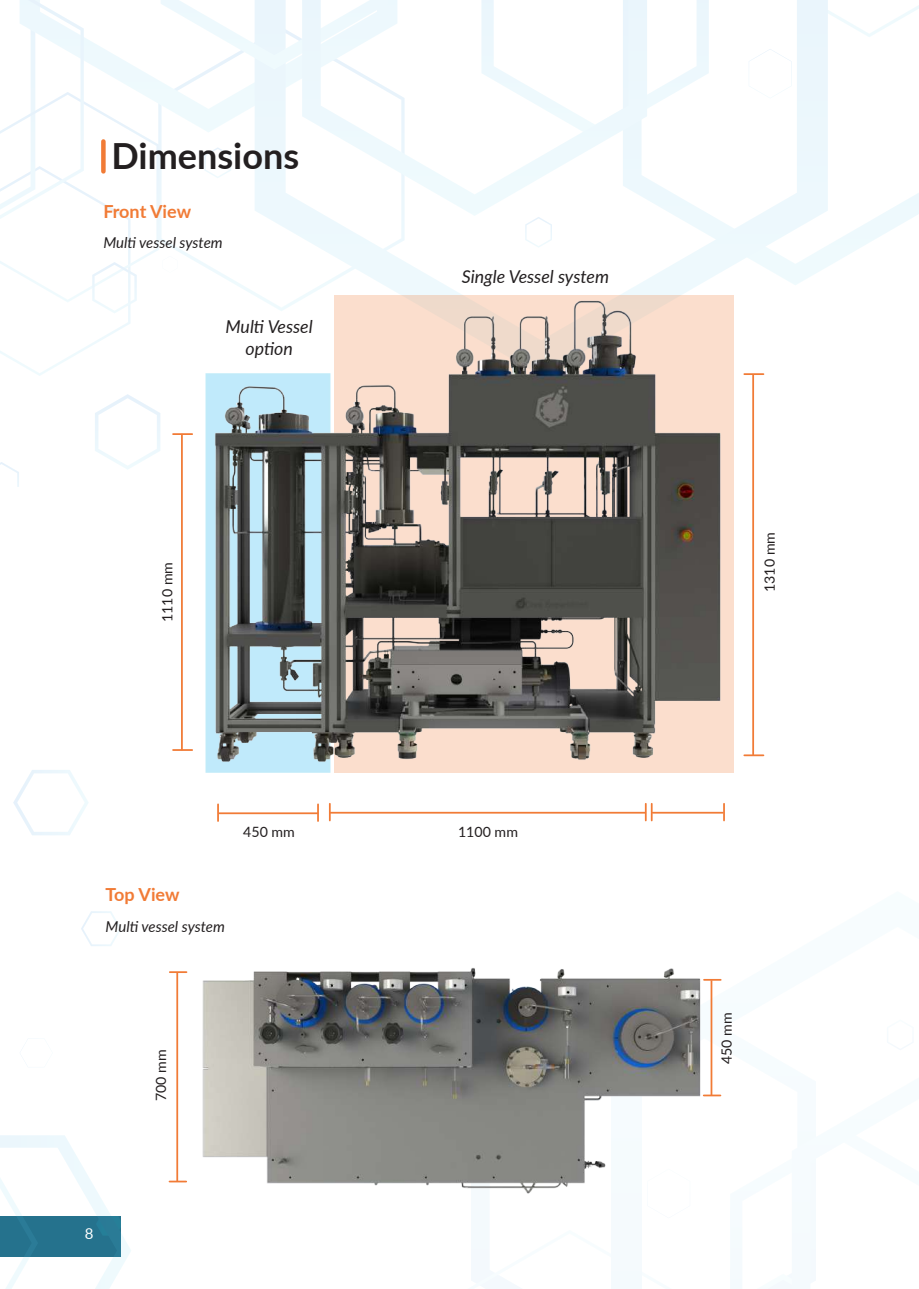
<style>
.page{position:relative;width:919px;height:1289px;background:#fff}
.page>*{position:absolute;margin:0;border:0;box-sizing:border-box;transform-origin:0 0}
.t1{font:700 36px "Lato";color:#231f20}
.t2{font:700 18px "Lato";letter-spacing:-.005em;color:#f17b36}
.t3{font:italic 17.7px/21.3px "Lato";color:#231f20;text-align:center}
.t4{font:italic 15px "Lato";color:#231f20}
.t5{font:15px "Lato";color:#fff}
.t6{font:14.25px "Lato";color:#231f20}
</style>
<div class="page">
<svg style="left:13px;top:770px;width:75px;height:65px"></svg>
<svg style="left:81px;top:911px;width:40px;height:35px"></svg>
<svg style="left:0;top:1135px;width:131px;height:153px"></svg>
<svg style="left:471px;top:1229px;width:49px;height:59px"></svg>
<svg style="left:611px;top:979px;width:111px;height:309px"></svg>
<svg style="left:731px;top:1038px;width:182px;height:250px"></svg>
<svg style="left:647px;top:1200px;width:43px;height:18px"></svg>
<svg style="left:95px;top:394px;width:65px;height:75px"></svg>
<svg style="left:0;top:462px;width:19px;height:25px"></svg>
<svg style="left:827px;top:37px;width:91px;height:230px"></svg>
<svg style="left:827px;top:0;width:91px;height:37px"></svg>
<svg style="left:388px;top:0;width:439px;height:376px"></svg>
<svg style="left:388px;top:0;width:259px;height:216px"></svg>
<svg style="left:748px;top:49px;width:43px;height:49px"></svg>
<svg style="left:0;top:0;width:388px;height:376px"></svg>
<img style="left:202px;top:968px;width:513px;height:232px">
<hr style="left:330px;top:811px;width:315px;height:2px;background:#f17b36">
<svg style="left:329px;top:803px;width:2px;height:17px"></svg>
<hr style="left:652px;top:811px;width:70px;height:2px;background:#f17b36">
<svg style="left:644px;top:803px;width:8px;height:17px"></svg>
<svg style="left:723px;top:803px;width:1px;height:17px"></svg>
<hr style="left:219px;top:812px;width:98px;height:2px;background:#f17b36">
<svg style="left:217px;top:804px;width:2px;height:17px"></svg>
<svg style="left:317px;top:804px;width:2px;height:17px"></svg>
<div style="left:101px;top:141px;width:5px;height:30px;background:#f17b36"></div>
<img style="left:199px;top:295px;width:536px;height:478px">
<hr style="left:752px;top:375px;width:2px;height:379px;background:#f17b36">
<svg style="left:744px;top:373px;width:19px;height:2px"></svg>
<svg style="left:744px;top:754px;width:19px;height:2px"></svg>
<hr style="left:176px;top:972px;width:2px;height:209px;background:#f17b36">
<svg style="left:170px;top:971px;width:16px;height:2px"></svg>
<svg style="left:169px;top:1180px;width:17px;height:2px"></svg>
<hr style="left:710px;top:980px;width:2px;height:115px;background:#f17b36">
<svg style="left:704px;top:978px;width:16px;height:2px"></svg>
<svg style="left:703px;top:1094px;width:17px;height:2px"></svg>
<hr style="left:181px;top:434px;width:2px;height:315px;background:#f17b36">
<svg style="left:173px;top:433px;width:19px;height:2px"></svg>
<svg style="left:173px;top:749px;width:19px;height:2px"></svg>
<h1 class="t1" style="left:111px;top:130px;width:189px">Dimensions</h1>
<p class="t2" style="left:103px;top:198px;width:89px">Front View</p>
<p class="t4" style="left:103px;top:232px;width:121px">Multi vessel system</p>
<p class="t3" style="left:225px;top:315px;width:89px">Multi Vessel option</p>
<p class="t6" style="left:157px;top:622px;width:61px;rotate:-90deg">1110 mm</p>
<p class="t3" style="left:461px;top:265px;width:149px">Single Vessel system</p>
<p class="t6" style="left:243px;top:821px;width:53px">450 mm</p>
<p class="t6" style="left:458px;top:821px;width:61px">1100 mm</p>
<p class="t2" style="left:106px;top:881px;width:75px">Top View</p>
<p class="t4" style="left:106px;top:915px;width:121px">Multi vessel system</p>
<p class="t6" style="left:151px;top:1101px;width:53px;rotate:-90deg">700 mm</p>
<p class="t5" style="left:85px;top:1223px;width:10px">8</p>
<p class="t6" style="left:759px;top:592px;width:61px;rotate:-90deg">1310 mm</p>
<p class="t6" style="left:716px;top:1064px;width:53px;rotate:-90deg">450 mm</p>
</div>
